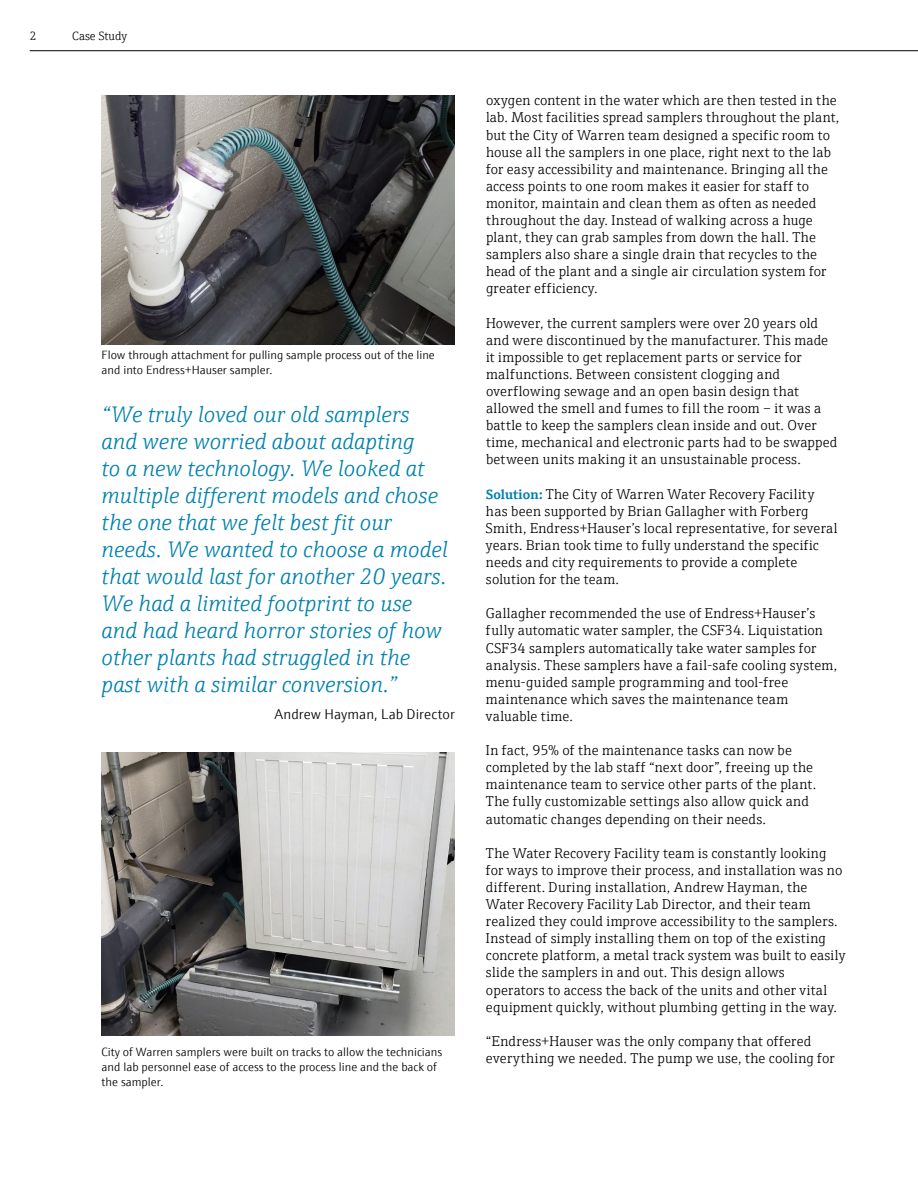
<style>
.page{position:relative;width:918px;height:1188px;background:#fff}
.page>*{position:absolute;margin:0;border:0;box-sizing:border-box;transform-origin:0 0}
.t1{font:italic 300 22.5px/27px "E+H Serif";color:#0081ad}
.t2{font:300 14.25px/17.1px "E+H Serif";letter-spacing:.015em;color:#000}
.t3{font:300 14.25px "E+H Sans";letter-spacing:.005em;color:#000}
.t4{font:300 12px/15px "E+H Sans";color:#000}
.t5{font:300 12px "E+H Serif";color:#000}
.s1{font-weight:700;font-size:13.5px;color:#0081ad}
</style>
<div class="page">
<hr style="left:30px;top:50px;width:888px;height:1px;background:#000">
<img style="left:102px;top:95px;width:353px;height:249px">
<img style="left:102px;top:752px;width:353px;height:284px">
<p class="t5" style="left:30px;top:27px;width:8px">2</p>
<p class="t5" style="left:72px;top:27px;width:56px">Case Study</p>
<p class="t4" style="left:102px;top:347px;width:335px">Flow through attachment for pulling sample process out of the line and into Endress+Hauser sampler.</p>
<p class="t1" style="left:102px;top:400px;width:348px">“We truly loved our old samplers and were worried about adapting<br>to a new technology. We looked at multiple different models and chose the one that we felt best fit our needs. We wanted to choose a model that would last for another 20 years.<br>We had a limited footprint to use and had heard horror stories of how other plants had struggled in the past with a similar conversion.”</p>
<p class="t3" style="left:274px;top:704px;width:182px">Andrew Hayman, Lab Director</p>
<p class="t4" style="left:102px;top:1044px;width:342px">City of Warren samplers were built on tracks to allow the technicians and lab personnel ease of access to the process line and the back of the sampler.</p>
<p class="t2" style="left:486px;top:91px;width:355px">oxygen content in the water which are then tested in the lab. Most facilities spread samplers throughout the plant, but the City of Warren team designed a specific room to house all the samplers in one place, right next to the lab for easy accessibility and maintenance. Bringing all the access points to one room makes it easier for staff to monitor, maintain and clean them as often as needed throughout the day. Instead of walking across a huge plant, they can grab samples from down the hall. The samplers also share a single drain that recycles to the head of the plant and a single air circulation system for greater efficiency.</p>
<p class="t2" style="left:486px;top:313px;width:353px">However, the current samplers were over 20 years old and were discontinued by the manufacturer. This made it impossible to get replacement parts or service for malfunctions. Between consistent clogging and overflowing sewage and an open basin design that allowed the smell and fumes to fill the room – it was a battle to keep the samplers clean inside and out. Over time, mechanical and electronic parts had to be swapped between units making it an unsustainable process.</p>
<p class="t2" style="left:486px;top:484px;width:353px"><span class="s1">Solution:</span> The City of Warren Water Recovery Facility has been supported by Brian Gallagher with Forberg Smith, Endress+Hauser’s local representative, for several years. Brian took time to fully understand the specific needs and city requirements to provide a complete solution for the team.</p>
<p class="t2" style="left:486px;top:604px;width:353px">Gallagher recommended the use of Endress+Hauser’s fully automatic water sampler, the CSF34. Liquistation CSF34 samplers automatically take water samples for analysis. These samplers have a fail-safe cooling system, menu-guided sample programming and tool-free maintenance which saves the maintenance team valuable time.</p>
<p class="t2" style="left:486px;top:741px;width:332px">In fact, 95% of the maintenance tasks can now be completed by the lab staff “next door”, freeing up the maintenance team to service other parts of the plant.<br>The fully customizable settings also allow quick and automatic changes depending on their needs.</p>
<p class="t2" style="left:486px;top:843px;width:361px">The Water Recovery Facility team is constantly looking for ways to improve their process, and installation was no different. During installation, Andrew Hayman, the Water Recovery Facility Lab Director, and their team realized they could improve accessibility to the samplers.<br>Instead of simply installing them on top of the existing concrete platform, a metal track system was built to easily slide the samplers in and out. This design allows operators to access the back of the units and other vital equipment quickly, without plumbing getting in the way.</p>
<p class="t2" style="left:486px;top:1031px;width:350px">“Endress+Hauser was the only company that offered everything we needed. The pump we use, the cooling for</p>
</div>
